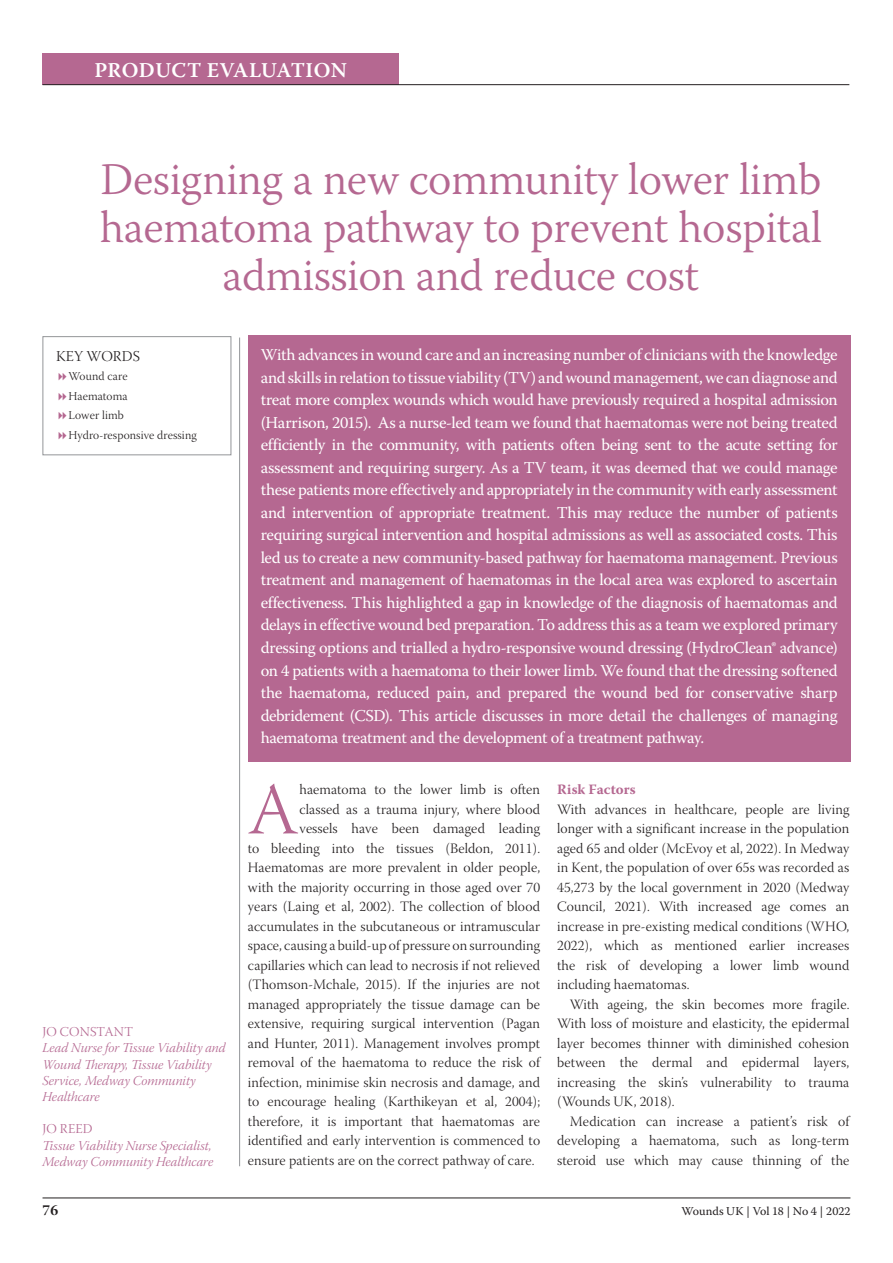
<style>
.page{position:relative;width:893px;height:1263px;background:#fff}
.page>*{position:absolute;margin:0;border:0;box-sizing:border-box;transform-origin:0 0}
.First_paragraph{font:73.35px "Warnock Pro Light Subh";color:#b56891}
.Article_title{font:300 45px/48px "Warnock Pro";letter-spacing:-.01em;color:#b56891;text-align:center}
.t1{font:600 21px "Warnock Pro";letter-spacing:.02em;color:#fff}
.Abstract{font:16.5px/22.5px "Warnock Pro";letter-spacing:-.03em;color:#fff;text-align:justify}
.t2{font:15px "Warnock Pro Light Subh";letter-spacing:.01em;color:#231f20}
.t3{font:15px "Warnock Pro Bold Subh";color:#231f20}
.First_paragraph-2{font:14.25px "Warnock Pro Light Subh";letter-spacing:.01em;color:#231f20}
.Paragraph_indented{font:14.25px/19.5px "Warnock Pro Light Subh";letter-spacing:.01em;color:#231f20;text-align:justify}
.B-head{font:700 14.25px "Warnock Pro";letter-spacing:.005em;color:#b56891}
.Author_s_details{font:13.5px/16.2px "Warnock Pro Light It Subh";color:#b56891}
.Author_s_details_nam{font:13.5px "Warnock Pro Light Subh";letter-spacing:.01em;color:#b56891}
.t4{font:12px "Warnock Pro Light Subh";letter-spacing:.01em;color:#231f20}
.t5{font:12px "Warnock Pro";letter-spacing:-.005em;color:#231f20}
</style>
<div class="page">
<hr style="left:43px;top:1197px;width:807px;height:1px;background:#231f20">
<div style="left:43px;top:53px;width:356px;height:32px;background:#b56891"></div>
<hr style="left:43px;top:84px;width:806px;height:1px;background:#231f20">
<hr style="left:239px;top:338px;width:1px;height:828px;background:#939598">
<div style="left:248px;top:336px;width:602px;height:426px;background:#b56891"></div>
<div style="left:43px;top:336px;width:188px;height:119px;border:1px solid #939598"></div>
<p class="t1" style="left:94px;top:57px;width:254px">PRODUCT EVALUATION</p>
<p class="Article_title" style="left:100px;top:155px;width:724px">Designing a new community lower limb haematoma pathway to prevent hospital admission and reduce cost</p>
<p class="t2" style="left:56px;top:348px;width:85px">KEY WORDS</p>
<p class="t4" style="left:69px;top:370px;width:60px">Wound care</p>
<p class="t4" style="left:69px;top:389px;width:61px">Haematoma</p>
<p class="t4" style="left:69px;top:409px;width:57px">Lower limb</p>
<p class="t4" style="left:69px;top:428px;width:130px">Hydro-responsive dressing</p>
<p class="Author_s_details_nam" style="left:43px;top:1024px;width:92px">JO CONSTANT</p>
<p class="Author_s_details" style="left:43px;top:1041px;width:185px">Lead Nurse for Tissue Viability and<br>Wound Therapy, Tissue Viability<br>Service, Medway Community<br>Healthcare</p>
<p class="Author_s_details_nam" style="left:43px;top:1121px;width:51px">JO REED</p>
<p class="Author_s_details" style="left:43px;top:1138px;width:172px">Tissue Viability Nurse Specialist,<br>Medway Community Healthcare</p>
<p class="Abstract" style="left:261px;top:343px;width:579px">With advances in wound care and an increasing number of clinicians with the knowledge and skills in relation to tissue viability (TV) and wound management, we can diagnose and treat more complex wounds which would have previously required a hospital admission (Harrison, 2015). As a nurse-led team we found that haematomas were not being treated efficiently in the community, with patients often being sent to the acute setting for assessment and requiring surgery. As a TV team, it was deemed that we could manage these patients more effectively and appropriately in the community with early assessment and intervention of appropriate treatment. This may reduce the number of patients requiring surgical intervention and hospital admissions as well as associated costs. This led us to create a new community-based pathway for haematoma management. Previous treatment and management of haematomas in the local area was explored to ascertain effectiveness. This highlighted a gap in knowledge of the diagnosis of haematomas and delays in effective wound bed preparation. To address this as a team we explored primary dressing options and trialled a hydro-responsive wound dressing (HydroClean® advance) on 4 patients with a haematoma to their lower limb. We found that the dressing softened the haematoma, reduced pain, and prepared the wound bed for conservative sharp debridement (CSD). This article discusses in more detail the challenges of managing haematoma treatment and the development of a treatment pathway.</p>
<p class="First_paragraph" style="left:248px;top:770px;width:53px">A</p>
<p class="First_paragraph-2" style="left:299px;top:782px;width:242px">haematoma to the lower limb is often</p>
<p class="First_paragraph-2" style="left:299px;top:801px;width:242px">classed as a trauma injury, where blood</p>
<p class="First_paragraph-2" style="left:299px;top:821px;width:242px">vessels have been damaged leading</p>
<p class="First_paragraph-2" style="left:248px;top:840px;width:294px">to bleeding into the tissues (Beldon, 2011).</p>
<p class="First_paragraph-2" style="left:248px;top:860px;width:294px">Haematomas are more prevalent in older people,</p>
<p class="First_paragraph-2" style="left:248px;top:879px;width:294px">with the majority occurring in those aged over 70</p>
<p class="First_paragraph-2" style="left:248px;top:899px;width:294px">years (Laing et al, 2002). The collection of blood</p>
<p class="First_paragraph-2" style="left:248px;top:918px;width:294px">accumulates in the subcutaneous or intramuscular</p>
<p class="First_paragraph-2" style="left:248px;top:938px;width:294px">space, causing a build-up of pressure on surrounding</p>
<p class="First_paragraph-2" style="left:248px;top:957px;width:294px">capillaries which can lead to necrosis if not relieved</p>
<p class="First_paragraph-2" style="left:248px;top:977px;width:294px">(Thomson-Mchale, 2015). If the injuries are not</p>
<p class="First_paragraph-2" style="left:248px;top:996px;width:294px">managed appropriately the tissue damage can be</p>
<p class="First_paragraph-2" style="left:248px;top:1016px;width:294px">extensive, requiring surgical intervention (Pagan</p>
<p class="First_paragraph-2" style="left:248px;top:1035px;width:294px">and Hunter, 2011). Management involves prompt</p>
<p class="First_paragraph-2" style="left:248px;top:1055px;width:294px">removal of the haematoma to reduce the risk of</p>
<p class="First_paragraph-2" style="left:248px;top:1074px;width:294px">infection, minimise skin necrosis and damage, and</p>
<p class="First_paragraph-2" style="left:248px;top:1094px;width:294px">to encourage healing (Karthikeyan et al, 2004);</p>
<p class="First_paragraph-2" style="left:248px;top:1113px;width:294px">therefore, it is important that haematomas are</p>
<p class="First_paragraph-2" style="left:248px;top:1133px;width:294px">identified and early intervention is commenced to</p>
<p class="First_paragraph-2" style="left:248px;top:1152px;width:288px">ensure patients are on the correct pathway of care.</p>
<p class="B-head" style="left:557px;top:781px;width:80px">Risk Factors</p>
<p class="Paragraph_indented" style="left:557px;top:801px;width:294px">With advances in healthcare, people are living longer with a significant increase in the population aged 65 and older (McEvoy et al, 2022). In Medway in Kent, the population of over 65s was recorded as 45,273 by the local government in 2020 (Medway Council, 2021). With increased age comes an increase in pre-existing medical conditions (WHO, 2022), which as mentioned earlier increases the risk of developing a lower limb wound including haematomas.</p>
<p class="Paragraph_indented" style="left:557px;top:996px;width:294px;text-indent:13px">With ageing, the skin becomes more fragile.<br>With loss of moisture and elasticity, the epidermal layer becomes thinner with diminished cohesion between the dermal and epidermal layers, increasing the skin’s vulnerability to trauma (Wounds UK, 2018).</p>
<p class="Paragraph_indented" style="left:557px;top:1113px;width:294px;text-indent:13px">Medication can increase a patient’s risk of developing a haematoma, such as long-term steroid use which may cause thinning of the</p>
<p class="t3" style="left:43px;top:1201px;width:17px">76</p>
<p class="t5" style="left:681px;top:1204px;width:171px">Wounds UK | Vol 18 | No 4 | 2022</p>
</div>
